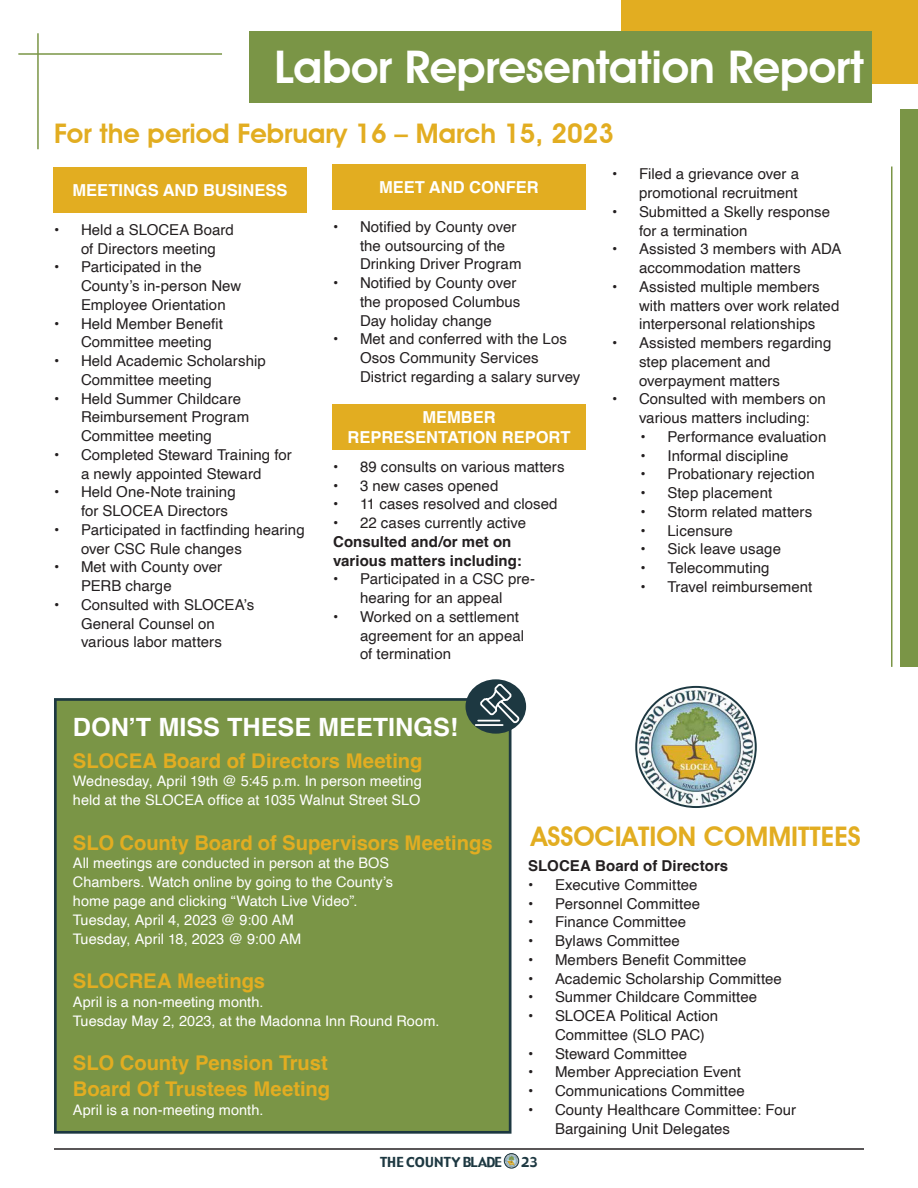
<style>
.page{position:relative;width:918px;height:1188px;background:#fff}
.page>*{position:absolute;margin:0;border:0;box-sizing:border-box;transform-origin:0 0}
.Medium_Headline{font:600 45px "Avant Garde IT Cby BT";letter-spacing:-.01em;color:#fff}
.Subhead{font:600 27px "Avant Garde IT Cby BT";color:#e2ad21}
.t1{font:700 25.2px "Helvetica";color:#fff}
.t2{font:700 20.25px/25.7px "Helvetica";color:#e2ad21}
.t3{font:700 16.5px/19.8px "Helvetica";color:#fff;text-align:center}
.t4{font:15px/18.8px "Helvetica";letter-spacing:.005em;color:#231f20}
.Text{font:700 15px/18.8px "Helvetica";letter-spacing:.005em;color:#231f20}
.t5{font:14.55px/18.8px "Helvetica";letter-spacing:.005em;color:#fff}
.t6{font:13.5px "Gadget";letter-spacing:.01em;color:#1d3841}
</style>
<div class="page">
<div style="left:621px;top:0;width:297px;height:84px;background:#e2ad21"></div>
<div style="left:900px;top:109px;width:18px;height:558px;background:#7a9546"></div>
<div style="left:249px;top:32px;width:622px;height:71px;background:#7a9546"></div>
<hr style="left:891px;top:167px;width:1px;height:500px;background:#7a9546">
<hr style="left:18px;top:53px;width:204px;height:2px;background:#7a9546">
<hr style="left:37px;top:33px;width:2px;height:116px;background:#7a9546">
<div style="left:53px;top:167px;width:254px;height:46px;background:#e2ad21"></div>
<div style="left:332px;top:164px;width:254px;height:46px;background:#e2ad21"></div>
<div style="left:332px;top:404px;width:254px;height:46px;background:#e2ad21"></div>
<img style="left:504px;top:1154px;width:15px;height:14px;border-radius:7px">
<div style="left:504px;top:1153px;width:15px;height:15px;border:1px solid #1d3841;border-radius:50%"></div>
<hr style="left:54px;top:1148px;width:810px;height:2px;background:#231f20">
<div style="left:55px;top:699px;width:455px;height:433px;background:#7a9546"></div>
<div style="left:54px;top:698px;width:457px;height:436px;border:3px solid #1d3841"></div>
<svg style="left:466px;top:679px;width:60px;height:55px"></svg>
<img style="left:636px;top:687px;width:120px;height:120px;border-radius:60px">
<div style="left:635px;top:686px;width:122px;height:122px;border:2px solid #1d3841;border-radius:50%"></div>
<p class="Medium_Headline" style="left:274px;top:40px;width:591px">Labor Representation Report</p>
<p class="Subhead" style="left:54px;top:117px;width:562px">For the period February 16 – March 15, 2023</p>
<p class="t3" style="left:73px;top:182px;width:216px">MEETINGS AND BUSINESS</p>
<p class="t4" style="left:81px;top:221px;width:154px;text-indent:-27px">• Held a SLOCEA Board of Directors meeting</p>
<p class="t4" style="left:81px;top:258px;width:162px;text-indent:-27px">• Participated in the<br>County’s in-person New<br>Employee Orientation</p>
<p class="t4" style="left:81px;top:314px;width:143px;text-indent:-27px">• Held Member Benefit<br>Committee meeting</p>
<p class="t4" style="left:81px;top:352px;width:186px;text-indent:-27px">• Held Academic Scholarship<br>Committee meeting</p>
<p class="t4" style="left:81px;top:389px;width:170px;text-indent:-27px">• Held Summer Childcare<br>Reimbursement Program<br>Committee meeting</p>
<p class="t4" style="left:54px;top:446px;width:239px;text-align:center">• Completed Steward Training for a newly appointed Steward</p>
<p class="t4" style="left:81px;top:483px;width:156px;text-indent:-27px">• Held One-Note training for SLOCEA Directors</p>
<p class="t4" style="left:81px;top:521px;width:225px;text-indent:-27px">• Participated in factfinding hearing over CSC Rule changes</p>
<p class="t4" style="left:81px;top:558px;width:143px;text-indent:-27px">• Met with County over<br>PERB charge</p>
<p class="t4" style="left:81px;top:596px;width:175px;text-indent:-27px">• Consulted with SLOCEA’s<br>General Counsel on various labor matters</p>
<p class="t4" style="left:612px;top:165px;width:189px;text-align:right">• Filed a grievance over a promotional recruitment</p>
<p class="t4" style="left:639px;top:203px;width:193px;text-indent:-27px">• Submitted a Skelly response for a termination</p>
<p class="t4" style="left:639px;top:240px;width:204px;text-indent:-27px">• Assisted 3 members with ADA accommodation matters</p>
<p class="t4" style="left:639px;top:278px;width:202px;text-indent:-27px">• Assisted multiple members with matters over work related interpersonal relationships</p>
<p class="t4" style="left:639px;top:334px;width:194px;text-indent:-27px">• Assisted members regarding step placement and overpayment matters</p>
<p class="t4" style="left:639px;top:390px;width:188px;text-indent:-27px">• Consulted with members on various matters including:</p>
<p class="t4" style="left:640px;top:428px;width:187px">• Performance evaluation</p>
<p class="t4" style="left:640px;top:446px;width:149px">• Informal discipline</p>
<p class="t4" style="left:640px;top:465px;width:176px">• Probationary rejection</p>
<p class="t4" style="left:640px;top:484px;width:133px">• Step placement</p>
<p class="t4" style="left:640px;top:503px;width:173px">• Storm related matters</p>
<p class="t4" style="left:640px;top:521px;width:94px">• Licensure</p>
<p class="t4" style="left:640px;top:540px;width:142px">• Sick leave usage</p>
<p class="t4" style="left:640px;top:559px;width:131px">• Telecommuting</p>
<p class="t4" style="left:640px;top:578px;width:173px">• Travel reimbursement</p>
<p class="t3" style="left:379px;top:179px;width:161px">MEET AND CONFER</p>
<p class="t4" style="left:360px;top:218px;width:163px;text-indent:-27px">• Notified by County over the outsourcing of the<br>Drinking Driver Program</p>
<p class="t4" style="left:360px;top:274px;width:162px;text-indent:-27px">• Notified by County over the proposed Columbus<br>Day holiday change</p>
<p class="t4" style="left:360px;top:330px;width:222px;text-indent:-27px">• Met and conferred with the Los<br>Osos Community Services<br>District regarding a salary survey</p>
<p class="t3" style="left:347px;top:410px;width:225px">MEMBER<br>REPRESENTATION REPORT</p>
<p class="t4" style="left:333px;top:458px;width:233px">• 89 consults on various matters</p>
<p class="t4" style="left:333px;top:476px;width:167px">• 3 new cases opened</p>
<p class="t4" style="left:333px;top:495px;width:226px">• 11 cases resolved and closed</p>
<p class="t4" style="left:333px;top:514px;width:195px">• 22 cases currently active</p>
<p class="Text" style="left:333px;top:534px;width:190px">Consulted and/or met on various matters including:</p>
<p class="t4" style="left:333px;top:570px;width:204px;text-align:center">• Participated in a CSC pre&shy;hearing for an appeal</p>
<p class="t4" style="left:360px;top:608px;width:166px;text-indent:-27px">• Worked on a settlement agreement for an appeal of termination</p>
<p class="t1" style="left:73px;top:712px;width:387px">DON’T MISS THESE MEETINGS!</p>
<p class="t2" style="left:73px;top:750px;width:351px">SLOCEA Board of Directors Meeting</p>
<p class="t5" style="left:73px;top:772px;width:351px">Wednesday, April 19th @ 5:45 p.m. In person meeting held at the SLOCEA office at 1035 Walnut Street SLO</p>
<p class="t2" style="left:73px;top:832px;width:421px">SLO County Board of Supervisors Meetings</p>
<p class="t5" style="left:73px;top:854px;width:322px">All meetings are conducted in person at the BOS<br>Chambers. Watch online by going to the County’s home page and clicking “Watch Live Video”.</p>
<p class="t5" style="left:73px;top:911px;width:222px">Tuesday, April 4, 2023 @ 9:00 AM</p>
<p class="t5" style="left:73px;top:930px;width:230px">Tuesday, April 18, 2023 @ 9:00 AM</p>
<p class="t2" style="left:73px;top:971px;width:194px">SLOCREA Meetings</p>
<p class="t5" style="left:73px;top:993px;width:192px">April is a non-meeting month.</p>
<p class="t5" style="left:73px;top:1012px;width:368px">Tuesday May 2, 2023, at the Madonna Inn Round Room.</p>
<p class="t2" style="left:73px;top:1053px;width:259px">SLO County Pension Trust<br>Board Of Trustees Meeting</p>
<p class="t5" style="left:73px;top:1101px;width:192px">April is a non-meeting month.</p>
<p class="Subhead" style="left:531px;top:821px;width:331px">ASSOCIATION COMMITTEES</p>
<p class="Text" style="left:528px;top:858px;width:202px">SLOCEA Board of Directors</p>
<p class="t4" style="left:528px;top:876px;width:171px">• Executive Committee</p>
<p class="t4" style="left:528px;top:894px;width:174px">• Personnel Committee</p>
<p class="t4" style="left:528px;top:913px;width:160px">• Finance Committee</p>
<p class="t4" style="left:528px;top:932px;width:153px">• Bylaws Committee</p>
<p class="t4" style="left:528px;top:951px;width:220px">• Members Benefit Committee</p>
<p class="t4" style="left:528px;top:969px;width:255px">• Academic Scholarship Committee</p>
<p class="t4" style="left:528px;top:988px;width:231px">• Summer Childcare Committee</p>
<p class="t4" style="left:555px;top:1007px;width:165px;text-indent:-27px">• SLOCEA Political Action<br>Committee (SLO PAC)</p>
<p class="t4" style="left:528px;top:1044px;width:161px">• Steward Committee</p>
<p class="t4" style="left:528px;top:1063px;width:214px">• Member Appreciation Event</p>
<p class="t4" style="left:528px;top:1082px;width:218px">• Communications Committee</p>
<p class="t4" style="left:555px;top:1101px;width:243px;text-indent:-27px">• County Healthcare Committee: Four<br>Bargaining Unit Delegates</p>
<p class="t6" style="left:380px;top:1153px;width:123px">THE COUNTY BLADE</p>
<p class="t6" style="left:521px;top:1153px;width:18px">23</p>
</div>
